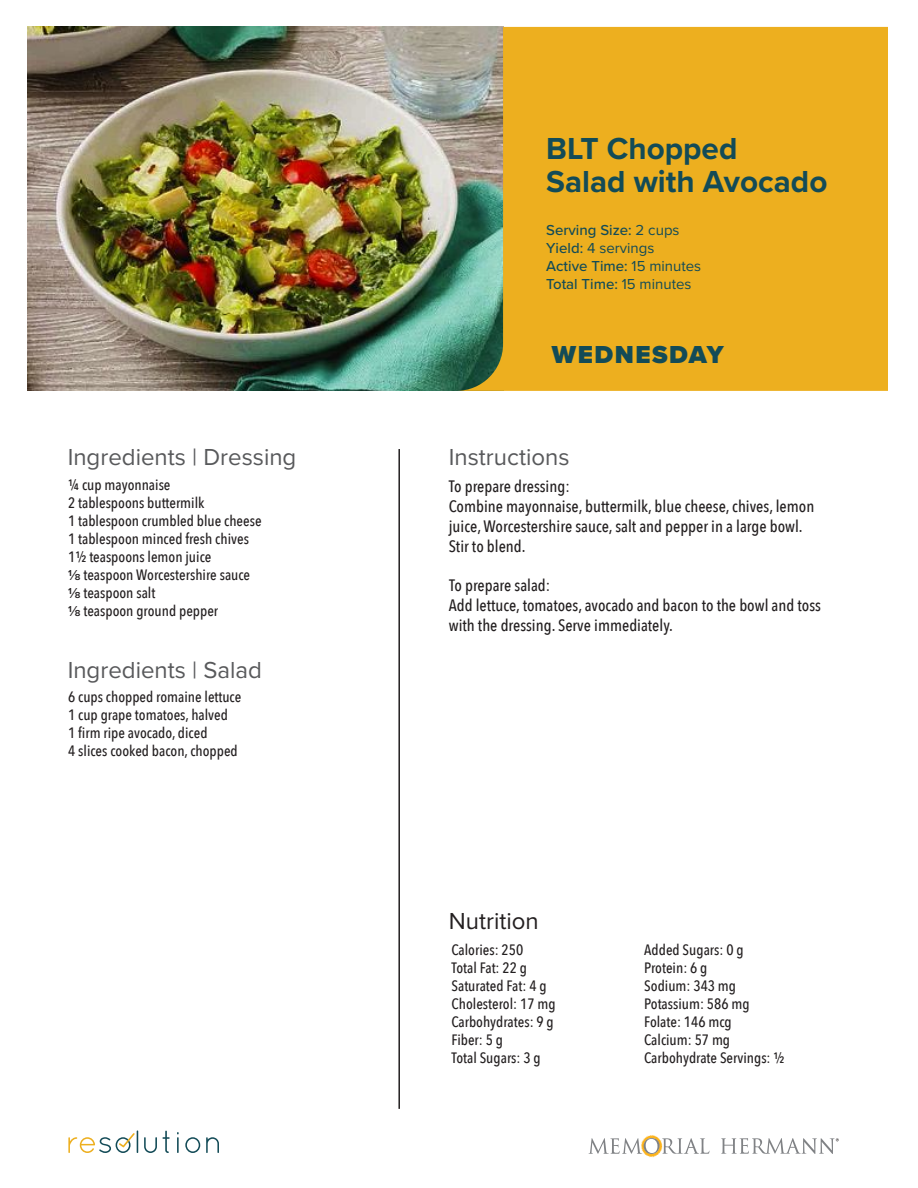
<style>
.page{position:relative;width:918px;height:1188px;background:#fff}
.page>*{position:absolute;margin:0;border:0;box-sizing:border-box;transform-origin:0 0}
.t1{font:700 31.5px/33px "Proxima Nova";color:#134b57}
.t2{font:900 25.5px "Proxima Nova";letter-spacing:.06em;color:#134b57}
.t3{font:24px "Proxima Nova";color:#58595b}
.t4{font:24px "Proxima Nova";color:#231f20}
.t5{font:500 16.5px/19.8px "Avenir Next Condensed";color:#231f20}
.t6{font:500 15px/18px "Avenir Next Condensed";color:#231f20}
.t7{font:500 15px/18px "Proxima Nova";color:#134b57}
.s1{font-weight:400}
.s2{font-family:"Proxima Nova";font-weight:600}
</style>
<div class="page">
<svg style="left:144px;top:1137px;width:13px;height:16px"></svg>
<svg style="left:163px;top:1131px;width:7px;height:22px"></svg>
<svg style="left:177px;top:1132px;width:2px;height:21px"></svg>
<svg style="left:185px;top:1137px;width:15px;height:16px"></svg>
<svg style="left:206px;top:1137px;width:13px;height:16px"></svg>
<svg style="left:68px;top:1130px;width:70px;height:23px"></svg>
<img style="left:28px;top:27px;width:428px;height:364px">
<svg style="left:456px;top:27px;width:432px;height:364px;fill:#edaf1f"></svg>
<img style="left:644px;top:1135px;width:15px;height:23px">
<svg style="left:589px;top:1138px;width:120px;height:16px"></svg>
<svg style="left:721px;top:1138px;width:118px;height:16px"></svg>
<hr style="left:398px;top:449px;width:2px;height:660px;background:#231f20">
<h1 class="t1" style="left:546px;top:132px;width:283px">BLT Chopped<br>Salad with Avocado</h1>
<p class="t7" style="left:546px;top:221px;width:157px">Serving Size: <span class="s1">2 cups<br></span>Yield: <span class="s1">4 servings<br></span>Active Time: <span class="s1">15 minutes<br></span>Total Time: <span class="s1">15 minutes</span></p>
<h3 class="t3" style="left:68px;top:439px;width:230px">Ingredients | Dressing</h3>
<h2 class="t2" style="left:552px;top:336px;width:173px">WEDNESDAY</h2>
<h3 class="t3" style="left:449px;top:439px;width:122px">Instructions</h3>
<p class="t6" style="left:68px;top:475px;width:195px">¼ cup mayonnaise<br>2 tablespoons buttermilk<br>1 tablespoon crumbled blue cheese<br>1 tablespoon minced fresh chives<br>1½ teaspoons lemon juice<br><span class="s2">⅛</span> teaspoon Worcestershire sauce <span class="s2">⅛</span> teaspoon salt<br><span class="s2">⅛</span> teaspoon ground pepper</p>
<p class="t5" style="left:449px;top:477px;width:367px">To prepare dressing:<br>Combine mayonnaise, buttermilk, blue cheese, chives, lemon juice, Worcestershire sauce, salt and pepper in a large bowl.<br>Stir to blend.</p>
<p class="t5" style="left:449px;top:576px;width:374px">To prepare salad:<br>Add lettuce, tomatoes, avocado and bacon to the bowl and toss with the dressing. Serve immediately.</p>
<h3 class="t3" style="left:68px;top:652px;width:196px">Ingredients | Salad</h3>
<p class="t6" style="left:68px;top:688px;width:175px">6 cups chopped romaine lettuce<br>1 cup grape tomatoes, halved<br>1 firm ripe avocado, diced<br>4 slices cooked bacon, chopped</p>
<h3 class="t4" style="left:449px;top:904px;width:91px">Nutrition</h3>
<p class="t6" style="left:452px;top:941px;width:106px">Calories: 250<br>Total Fat: 22 g<br>Saturated Fat: 4 g<br>Cholesterol: 17 mg<br>Carbohydrates: 9 g<br>Fiber: 5 g<br>Total Sugars: 3 g</p>
<p class="t6" style="left:644px;top:941px;width:142px">Added Sugars: 0 g<br>Protein: 6 g<br>Sodium: 343 mg<br>Potassium: 586 mg<br>Folate: 146 mcg<br>Calcium: 57 mg<br>Carbohydrate Servings: ½</p>
</div>
